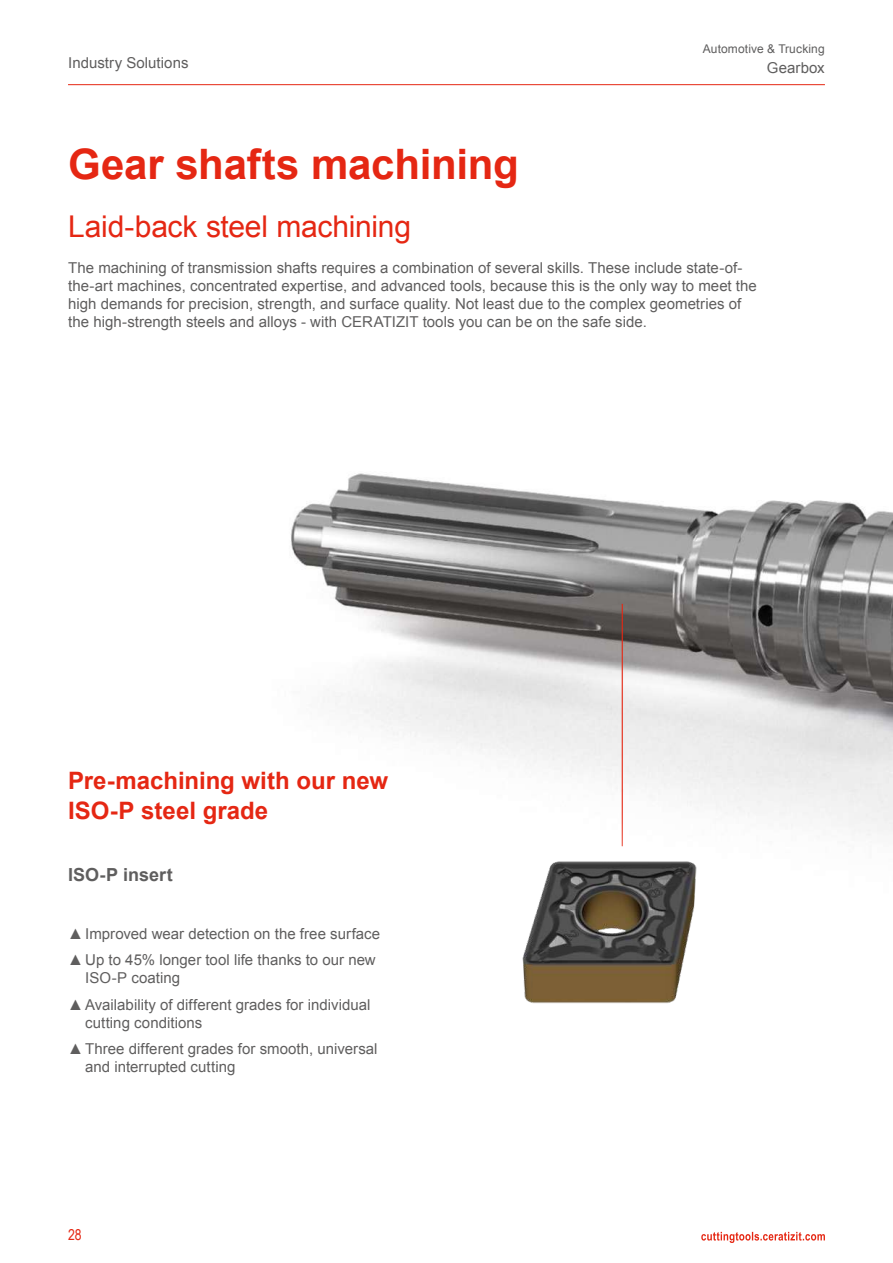
<style>
.page{position:relative;width:893px;height:1263px;background:#fff}
.page>*{position:absolute;margin:0;border:0;box-sizing:border-box;transform-origin:0 0}
.t1{font:700 42px "Arial";letter-spacing:-.005em;color:#e52713}
.t2{font:30px "Arial";letter-spacing:-.01em;color:#e52713}
.t3{font:700 24px/30px "Arial";color:#e52713}
.t4{font:700 18px "Arial";color:#5f5e5e}
.t5{font:15px/18px "Arial";letter-spacing:.005em;color:#5f5e5e}
.t6{font:15px "Arial Narrow";color:#e52713}
.t7{font:12px "Arial";letter-spacing:.01em;color:#5f5e5e}
</style>
<div class="page">
<svg style="left:701px;top:1232px;width:124px;height:11px"></svg>
<hr style="left:68px;top:84px;width:757px;height:1px;background:#e52713">
<img style="left:291px;top:473px;width:602px;height:363px">
<hr style="left:622px;top:604px;width:1px;height:242px;background:#e52713">
<div style="left:457px;top:794px;width:303px;height:275px;background:#fff"></div>
<img style="left:522px;top:861px;width:175px;height:142px">
<p class="t7" style="left:703px;top:41px;width:123px">Automotive &amp; Trucking</p>
<p class="t5" style="left:68px;top:54px;width:122px">Industry Solutions</p>
<p class="t5" style="left:767px;top:58px;width:59px">Gearbox</p>
<h1 class="t1" style="left:68px;top:137px;width:452px">Gear shafts machining</h1>
<h2 class="t2" style="left:68px;top:206px;width:344px">Laid-back steel machining</h2>
<p class="t5" style="left:68px;top:259px;width:690px">The machining of transmission shafts requires a combination of several skills. These include state-of&shy;the-art machines, concentrated expertise, and advanced tools, because this is the only way to meet the high demands for precision, strength, and surface quality. Not least due to the complex geometries of the high-strength steels and alloys - with CERATIZIT tools you can be on the safe side.</p>
<h3 class="t3" style="left:68px;top:767px;width:321px">Pre-machining with our new<br>ISO-P steel grade</h3>
<p class="t4" style="left:68px;top:863px;width:106px">ISO-P insert</p>
<p class="t5" style="left:68px;top:925px;width:314px">▲Improved wear detection on the free surface</p>
<p class="t5" style="left:85px;top:951px;width:292px;text-indent:-17px">▲Up to 45% longer tool life thanks to our new<br>ISO-P coating</p>
<p class="t5" style="left:85px;top:996px;width:287px;text-indent:-17px">▲Availability of different grades for individual cutting conditions</p>
<p class="t5" style="left:85px;top:1040px;width:294px;text-indent:-17px">▲Three different grades for smooth, universal and interrupted cutting</p>
<p class="t6" style="left:68px;top:1224px;width:15px">28</p>
</div>
